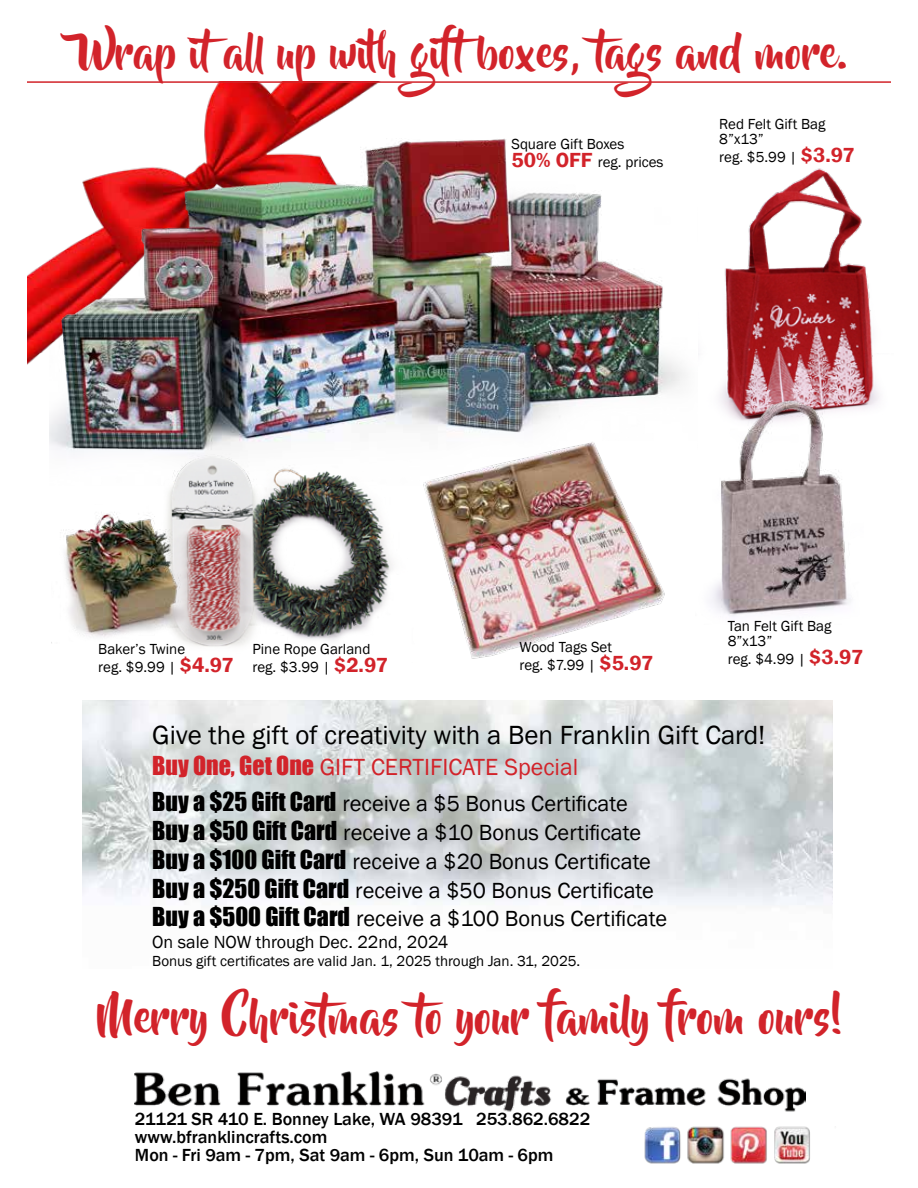
<style>
.page{position:relative;width:918px;height:1188px;background:#fff}
.page>*{position:absolute;margin:0;border:0;box-sizing:border-box;transform-origin:0 0}
.t1{font:45px "Beyond The Mountains";color:#d2232a}
.t2{font:43.5px "Beyond The Mountains";color:#d2232a}
.t3{font:27px "Franklin Gothic";color:#000}
.t4{font:24px "Franklin Gothic";color:#d2232a}
.t5{font:22.5px/28.8px "Franklin Gothic";color:#000}
.t6{font:500 18px/18px "Franklin Gothic";color:#000}
.t7{font:18px "Franklin Gothic";color:#000}
.t8{font:15px/18px "Franklin Gothic";color:#000}
.s1{font-weight:600;font-size:21px;color:#d2232a}
.s2{font-family:"Impact"}
.s3{font-family:"Impact";font-size:24px}
</style>
<div class="page">
<img style="left:27px;top:83px;width:351px;height:282px">
<img style="left:82px;top:700px;width:750px;height:205px">
<img style="left:134px;top:1071px;width:672px;height:41px">
<img style="left:644px;top:1126px;width:166px;height:38px">
<hr style="left:27px;top:81px;width:864px;height:2px;background:#d2232a">
<img style="left:721px;top:168px;width:159px;height:240px">
<img style="left:711px;top:393px;width:153px;height:223px">
<img style="left:423px;top:486px;width:242px;height:173px">
<img style="left:270px;top:486px;width:123px;height:155px">
<img style="left:168px;top:486px;width:102px;height:161px">
<img style="left:63px;top:504px;width:128px;height:140px">
<img style="left:50px;top:114px;width:636px;height:372px">
<h2 class="t2" style="left:79px;top:28px;width:771px">Wrap itall up with giftboxes, tags and more.</h2>
<p class="t8" style="left:512px;top:135px;width:154px">Square Gift Boxes<br><span class="s1">50% OFF</span> reg. prices</p>
<p class="t8" style="left:719px;top:117px;width:108px;line-height:15px">Red Felt Gift Bag<br>8”x13”</p>
<p class="t8" style="left:719px;top:148px;width:137px">reg. $5.99 | <span class="s1">$3.97</span></p>
<p class="t8" style="left:98px;top:640px;width:137px">Baker’s Twine<br>reg. $9.99 | <span class="s1">$4.97</span></p>
<p class="t8" style="left:252px;top:641px;width:137px">Pine Rope Garland reg. $3.99 | <span class="s1">$2.97</span></p>
<p class="t8" style="left:519px;top:638px;width:135px">Wood Tags Set<br>reg. $7.99 | <span class="s1">$5.97</span></p>
<p class="t8" style="left:728px;top:619px;width:105px;line-height:15px">Tan Felt Gift Bag<br>8”x13”</p>
<p class="t8" style="left:728px;top:650px;width:137px">reg. $4.99 | <span class="s1">$3.97</span></p>
<h3 class="t3" style="left:152px;top:719px;width:615px">Give the gift of creativity with a Ben Franklin Gift Card!</h3>
<h3 class="t4" style="left:152px;top:752px;width:427px"><span class="s2">Buy One, Get One</span> GIFT CERTIFICATE Special</h3>
<p class="t5" style="left:152px;top:790px;width:516px"><span class="s3">Buy a $25 Gift Card</span> receive a $5 Bonus Certificate <span class="s3">Buy a $50 Gift Card</span> receive a $10 Bonus Certificate <span class="s3">Buy a $100 Gift Card</span> receive a $20 Bonus Certificate <span class="s3">Buy a $250 Gift Card</span> receive a $50 Bonus Certificate <span class="s3">Buy a $500 Gift Card</span> receive a $100 Bonus Certificate</p>
<p class="t7" style="left:152px;top:931px;width:298px">On sale NOW through Dec. 22nd, 2024</p>
<p class="t8" style="left:152px;top:952px;width:430px">Bonus gift certificates are valid Jan. 1, 2025 through Jan. 31, 2025.</p>
<h1 class="t1" style="left:97px;top:992px;width:749px">Merry Christmas to your family from ours!</h1>
<p class="t6" style="left:135px;top:1110px;width:457px">21121 SR 410 E. Bonney Lake, WA 98391 253.862.6822 www.bfranklincrafts.com<br>Mon - Fri 9am - 7pm, Sat 9am - 6pm, Sun 10am - 6pm</p>
</div>
